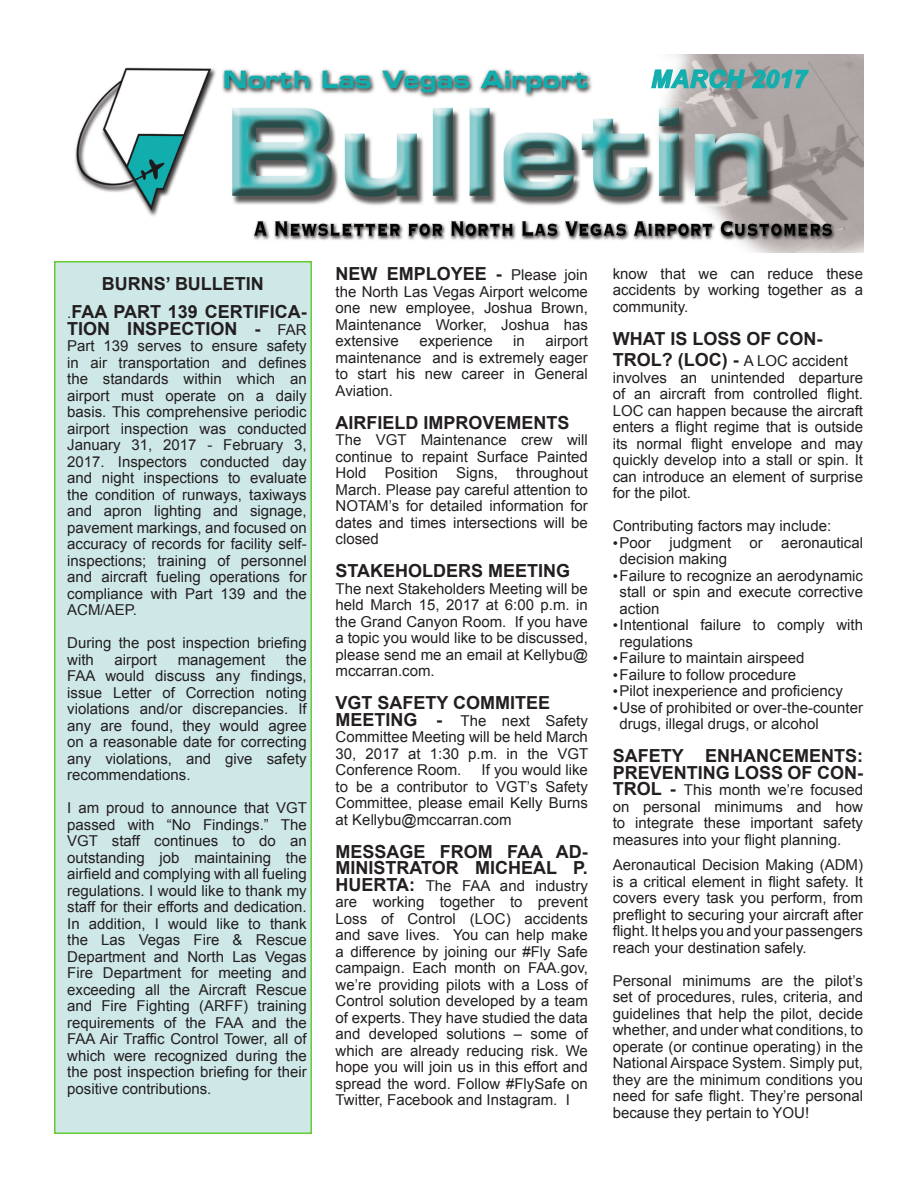
<style>
.page{position:relative;width:918px;height:1188px;background:#fff}
.page>*{position:absolute;margin:0;border:0;box-sizing:border-box;transform-origin:0 0}
.t1{font:italic 700 24px "Arial";letter-spacing:.03em;color:#13aead}
.t2{font:700 18px/16.5px "Arial";color:#231f20}
.t3{font:15px/16.5px "Arial";color:#231f20;text-align:justify}
.s1{font-weight:400;font-size:15px}
.s2{font-weight:700;font-size:18px}
.s3{font-family:"Times New Roman"}
</style>
<div class="page">
<img style="left:75px;top:54px;width:789px;height:198px">
<svg style="left:650px;top:60px;width:160px;height:29px;background:#93b4b3"></svg>
<div style="left:54px;top:261px;width:258px;height:873px;background:#cee7e7;border:2px solid #6c3"></div>
<p class="t1" style="left:651px;top:63px;width:157px">MARCH 2017</p>
<p class="t2" style="left:102px;top:276px;width:164px">BURNS’ BULLETIN</p>
<p class="t2" style="left:67px;top:304px;width:241px"><span class="s1">.</span>FAA PART 139 CERTIFICA-<br>TION INSPECTION - <span class="s1">FAR</span></p>
<p class="t3" style="left:67px;top:338px;width:241px">Part 139 serves to ensure safety in air transportation and defines the standards within which an airport must operate on a daily basis. This comprehensive periodic airport inspection was conducted January 31, 2017 - February 3, 2017. Inspectors conducted day and night inspections to evaluate the condition of runways, taxiways and apron lighting and signage, pavement markings, and focused on accuracy of records for facility self&shy;inspections; training of personnel and aircraft fueling operations for compliance with Part 139 and the ACM/AEP.</p>
<p class="t3" style="left:67px;top:635px;width:241px">During the post inspection briefing with</p>
<p class="t3" style="left:67px;top:651px;width:241px;text-indent:219px">the FAA would discuss any findings, issue Letter of Correction noting violations and/or discrepancies. If any are found, they would agree on a reasonable date for correcting any violations, and give safety recommendations.</p>
<p class="t3" style="left:67px;top:800px;width:241px">I am proud to announce that VGT passed with “No Findings.” The VGT staff continues to do an outstanding job maintaining the airfield and complying with all fueling regulations. I would like to thank my staff for their efforts and dedication.<br>In addition, I would like to thank the Las Vegas Fire &amp; Rescue Department and North Las Vegas Fire Department for meeting and exceeding all the Aircraft Rescue and Fire Fighting (ARFF) training requirements of the FAA and the FAA Air Traffic Control Tower, all of which were recognized during the the post inspection briefing for their positive contributions.</p>
<p class="t3" style="left:115px;top:651px;width:44px">airport</p>
<p class="t3" style="left:178px;top:651px;width:89px">management</p>
<p class="t2" style="left:336px;top:266px;width:254px">NEW EMPLOYEE - <span class="s1">Please join</span></p>
<p class="t3" style="left:336px;top:283px;width:254px">the North Las Vegas Airport welcome one new employee, Joshua Brown, Maintenance Worker, Joshua has extensive</p>
<p class="t3" style="left:336px;top:333px;width:254px;text-indent:210px">airport maintenance and is extremely eager to start his new career in General Aviation.</p>
<p class="t2" style="left:336px;top:415px;width:236px">AIRFIELD IMPROVEMENTS</p>
<p class="t3" style="left:336px;top:432px;width:254px">The VGT Maintenance crew will continue to repaint Surface Painted Hold Position Signs, throughout March. Please pay careful attention to NOTAM’s for detailed information for dates and times intersections will be closed</p>
<p class="t2" style="left:336px;top:563px;width:236px">STAKEHOLDERS MEETING</p>
<p class="t3" style="left:336px;top:580px;width:254px">The next Stakeholders Meeting will be held March 15, 2017 at 6:00 p.m. in the Grand Canyon Room. If you have a topic you would like to be discussed, please send me an email at Kellybu@ mccarran.com.</p>
<p class="t2" style="left:336px;top:695px;width:216px">VGT SAFETY COMMITEE</p>
<p class="t3" style="left:336px;top:712px;width:254px"><span class="s2">MEETING -</span> The next Safety Committee Meeting will be held March 30, 2017 at 1:30 p.m. in the VGT Conference Room.</p>
<p class="t3" style="left:419px;top:333px;width:75px">experience</p>
<p class="t3" style="left:513px;top:333px;width:13px">in</p>
<p class="t3" style="left:336px;top:762px;width:254px;text-indent:146px">If you would like to be a contributor to VGT’s Safety Committee, please email Kelly Burns at Kellybu@mccarran.com</p>
<p class="t2" style="left:336px;top:844px;width:254px">MESSAGE FROM FAA AD-<br>MINISTRATOR MICHEAL P.</p>
<p class="t3" style="left:336px;top:877px;width:254px"><span class="s2">HUERTA:</span> The FAA and industry are working together to prevent Loss of Control (LOC) accidents and save lives. You can help make a difference by joining our #Fly Safe campaign. Each month on FAA.gov, we’re providing pilots with a Loss of Control solution developed by a team of experts. They have studied the data and developed solutions – some of which are already reducing risk. We hope you will join us in this effort and spread the word. Follow #FlySafe on Twitter, Facebook and Instagram. I</p>
<p class="t3" style="left:613px;top:265px;width:252px">know that we can reduce these accidents by working together as a community.</p>
<p class="t2" style="left:613px;top:331px;width:211px">WHAT IS LOSS OF CON-</p>
<p class="t3" style="left:613px;top:353px;width:237px"><span class="s2">TROL? (LOC) -</span> A LOC accident</p>
<p class="t3" style="left:613px;top:370px;width:252px">involves an unintended departure of an aircraft from controlled flight.<br>LOC can happen because the aircraft enters a flight regime that is outside its normal flight envelope and may quickly develop into a stall or spin. It can introduce an element of surprise for the pilot.</p>
<p class="t3" style="left:613px;top:518px;width:220px">Contributing factors may include:</p>
<p class="t3" style="left:620px;top:535px;width:245px;text-indent:-7px"><span class="s3">•</span> Poor judgment or aeronautical decision making</p>
<p class="t3" style="left:620px;top:568px;width:245px;text-indent:-7px"><span class="s3">•</span> Failure to recognize an aerodynamic stall or spin and execute corrective action</p>
<p class="t3" style="left:620px;top:617px;width:245px;text-indent:-7px"><span class="s3">•</span> Intentional failure to comply with regulations</p>
<p class="t3" style="left:613px;top:650px;width:193px"><span class="s3">•</span> Failure to maintain airspeed</p>
<p class="t3" style="left:613px;top:667px;width:185px"><span class="s3">•</span> Failure to follow procedure</p>
<p class="t3" style="left:613px;top:683px;width:232px"><span class="s3">•</span> Pilot inexperience and proficiency</p>
<p class="t3" style="left:620px;top:700px;width:245px;text-indent:-7px"><span class="s3">•</span> Use of prohibited or over-the-counter drugs, illegal drugs, or alcohol</p>
<p class="t2" style="left:613px;top:748px;width:252px">SAFETY ENHANCEMENTS:<br>PREVENTING LOSS OF CON-</p>
<p class="t3" style="left:613px;top:782px;width:252px"><span class="s2">TROL -</span> This month we’re focused on personal minimums and how to integrate these important safety measures into your flight planning.</p>
<p class="t3" style="left:613px;top:857px;width:252px">Aeronautical Decision Making (ADM) is a critical element in flight safety. It covers every task you perform, from preflight to securing your aircraft after flight. It helps you and your passengers reach your destination safely.</p>
<p class="t3" style="left:613px;top:973px;width:252px">Personal minimums are the pilot’s set of procedures, rules, criteria, and guidelines that help the pilot, decide whether, and under what conditions, to operate (or continue operating) in the National Airspace System. Simply put, they are the minimum conditions you need for safe flight. They’re personal because they pertain to YOU!</p>
</div>
